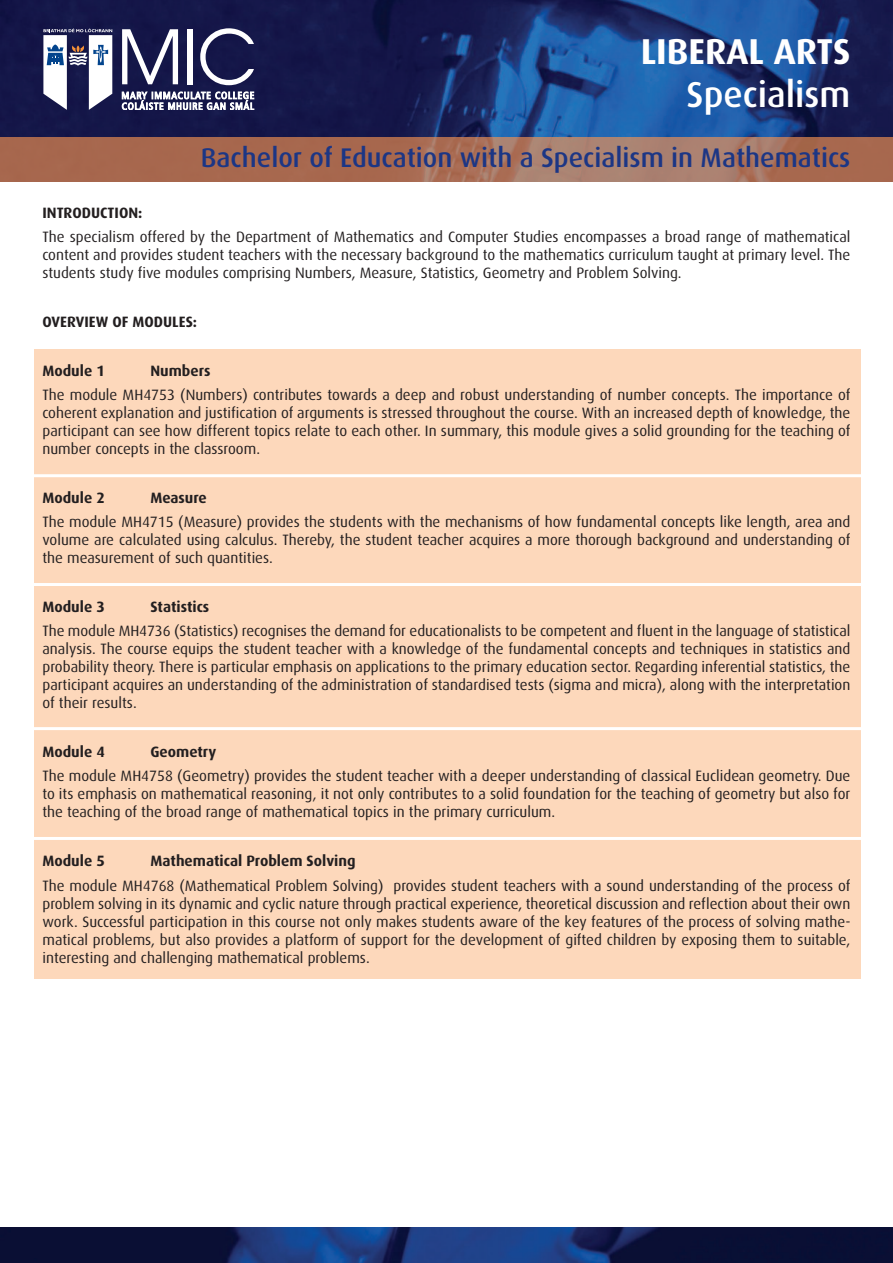
<style>
.page{position:relative;width:893px;height:1263px;background:#fff}
.page>*{position:absolute;margin:0;border:0;box-sizing:border-box;transform-origin:0 0}
.t1{font:700 36px "Dax";color:#fff}
.t2{font:500 36px "Dax";color:#fff}
.t3{font:500 27px "Dax";color:#1c3685}
.t4{font:15px/18px "Dax";color:#231f20;text-align:justify}
.t5{font:700 15px "Dax";color:#231f20}
</style>
<div class="page">
<div style="left:34px;top:349px;width:826px;height:629px;background:#fdd8bb"></div>
<img style="left:0;top:0;width:893px;height:137px">
<img style="left:0;top:1228px;width:893px;height:35px">
<svg style="left:0;top:137px;width:893px;height:45px;background:#a86f58"></svg>
<svg style="left:43px;top:28px;width:69px;height:82px"></svg>
<svg style="left:122px;top:29px;width:56px;height:55px"></svg>
<div style="left:187px;top:29px;width:5px;height:55px;background:#fff"></div>
<svg style="left:200px;top:28px;width:54px;height:57px"></svg>
<svg style="left:122px;top:91px;width:132px;height:19px"></svg>
<hr style="left:21px;top:474px;width:872px;height:3px;background:#fff">
<hr style="left:21px;top:583px;width:872px;height:3px;background:#fff">
<hr style="left:21px;top:727px;width:872px;height:3px;background:#fff">
<hr style="left:21px;top:837px;width:872px;height:3px;background:#fff">
<h1 class="t1" style="left:641px;top:36px;width:211px">LIBERAL ARTS</h1>
<h1 class="t2" style="left:687px;top:79px;width:165px">Specialism</h1>
<h2 class="t3" style="left:201px;top:146px;width:651px">Bachelor of Education with a Specialism in Mathematics</h2>
<p class="t5" style="left:42px;top:206px;width:101px">INTRODUCTION:</p>
<p class="t4" style="left:42px;top:229px;width:809px">The specialism offered by the Department of Mathematics and Computer Studies encompasses a broad range of mathematical content and provides student teachers with the necessary background to the mathematics curriculum taught at primary level. The students study five modules comprising Numbers, Measure, Statistics, Geometry and Problem Solving.</p>
<p class="t5" style="left:42px;top:315px;width:156px">OVERVIEW OF MODULES:</p>
<p class="t5" style="left:42px;top:364px;width:64px">Module 1</p>
<p class="t5" style="left:150px;top:364px;width:62px">Numbers</p>
<p class="t4" style="left:42px;top:387px;width:809px">The module MH4753 (Numbers) contributes towards a deep and robust understanding of number concepts. The importance of coherent explanation and justification of arguments is stressed throughout the course. With an increased depth of knowledge, the participant can see how different topics relate to each other. In summary, this module gives a solid grounding for the teaching of number concepts in the classroom.</p>
<p class="t5" style="left:42px;top:491px;width:64px">Module 2</p>
<p class="t5" style="left:150px;top:491px;width:58px">Measure</p>
<p class="t4" style="left:42px;top:514px;width:809px">The module MH4715 (Measure) provides the students with the mechanisms of how fundamental concepts like length, area and volume are calculated using calculus. Thereby, the student teacher acquires a more thorough background and understanding of the measurement of such quantities.</p>
<p class="t5" style="left:42px;top:600px;width:64px">Module 3</p>
<p class="t5" style="left:150px;top:600px;width:60px">Statistics</p>
<p class="t4" style="left:42px;top:623px;width:809px">The module MH4736 (Statistics) recognises the demand for educationalists to be competent and fluent in the language of statistical analysis. The course equips the student teacher with a knowledge of the fundamental concepts and techniques in statistics and probability theory. There is particular emphasis on applications to the primary education sector. Regarding inferential statistics, the participant acquires an understanding of the administration of standardised tests (sigma and micra), along with the interpretation of their results.</p>
<p class="t5" style="left:42px;top:745px;width:64px">Module 4</p>
<p class="t5" style="left:150px;top:745px;width:67px">Geometry</p>
<p class="t4" style="left:42px;top:768px;width:809px">The module MH4758 (Geometry) provides the student teacher with a deeper understanding of classical Euclidean geometry. Due to its emphasis on mathematical reasoning, it not only contributes to a solid foundation for the teaching of geometry but also for the teaching of the broad range of mathematical topics in the primary curriculum.</p>
<p class="t5" style="left:42px;top:854px;width:64px">Module 5</p>
<p class="t5" style="left:150px;top:854px;width:207px">Mathematical Problem Solving</p>
<p class="t4" style="left:42px;top:877px;width:810px">The module MH4768 (Mathematical Problem Solving) provides student teachers with a sound understanding of the process of problem solving in its dynamic and cyclic nature through practical experience, theoretical discussion and reflection about their own work. Successful participation in this course not only makes students aware of the key features of the process of solving mathe&shy;matical problems, but also provides a platform of support for the development of gifted children by exposing them to suitable, interesting and challenging mathematical problems.</p>
</div>
